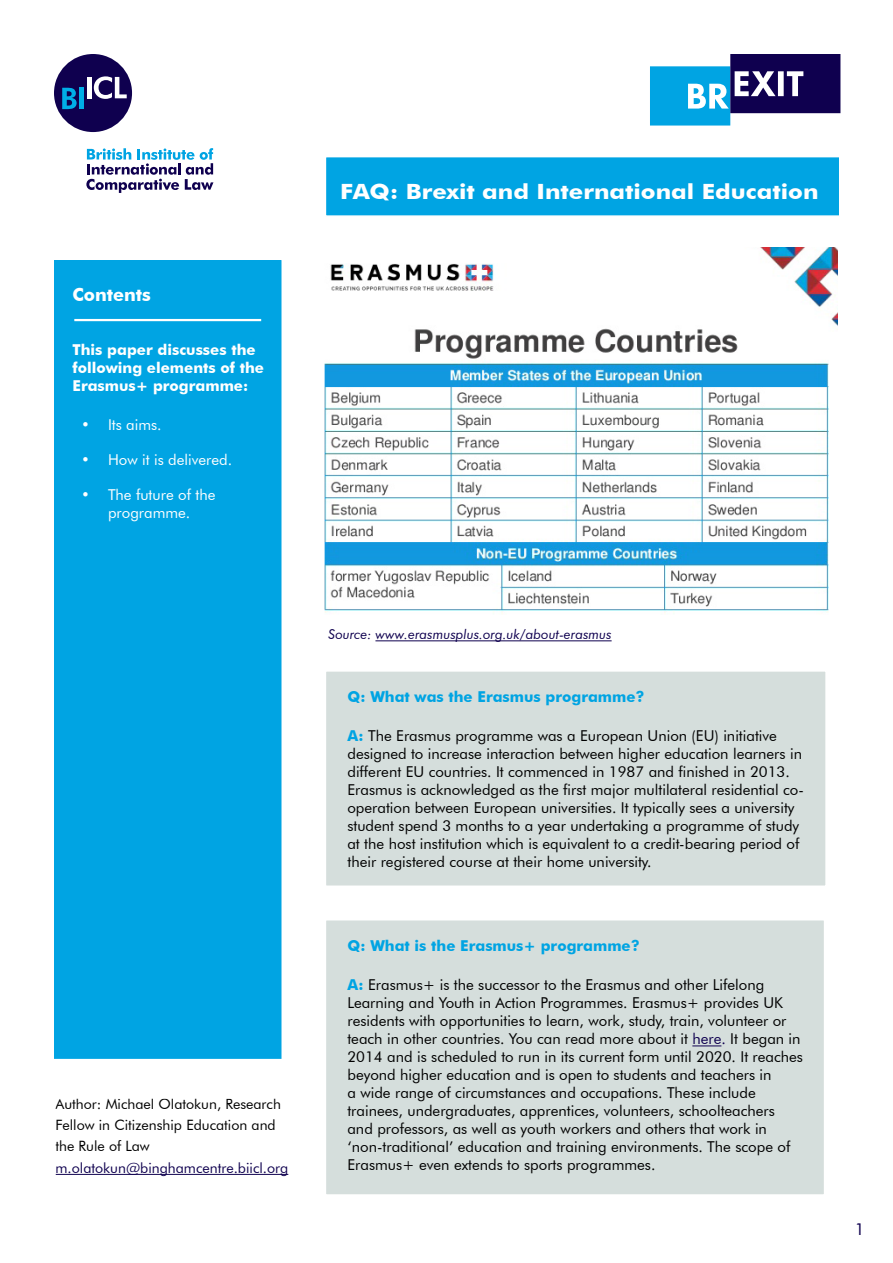
<style>
.page{position:relative;width:893px;height:1263px;background:#fff}
.page>*{position:absolute;margin:0;border:0;box-sizing:border-box;transform-origin:0 0}
.t1{font:700 21px "Futura BT";color:#fff;scale:1.13 1}
.t2{font:700 18px "Futura BT";color:#fff}
.t3{font:16.5px "Futura BT";color:#0f004f}
.t4{font:15px/18px "Futura BT";color:#000}
.t5{font:700 15px/18px "Futura BT";color:#fff}
.t6{font:700 15px "Futura BT";color:#00a4e3}
.t7{font:15px/18px "Futura BT";color:#fff;text-align:center}
.t8{font:14.25px/21px "Futura BT";color:#000}
.t9{font:14.25px "Futura BT";color:#0f004f}
.t10{font:italic 13.5px "Futura BT";color:#0f004f}
.s1{font-weight:700;color:#00a4e3}
.s2{color:#0f004f}
</style>
<div class="page">
<svg style="left:86px;top:148px;width:127px;height:45px"></svg>
<div style="left:54px;top:54px;width:78px;height:78px;background:#0f004f;border-radius:50%"></div>
<svg style="left:62px;top:88px;width:15px;height:21px"></svg>
<hr style="left:79px;top:88px;width:4px;height:21px;background:#00aee7">
<hr style="left:87px;top:77px;width:4px;height:21px;background:#fff">
<svg style="left:94px;top:76px;width:33px;height:23px"></svg>
<svg style="left:650px;top:54px;width:190px;height:72px"></svg>
<div style="left:325px;top:156px;width:515px;height:61px;background:#00a4e3;border:2px solid #fff"></div>
<hr style="left:56px;top:1174px;width:232px;height:1px;background:#0f004f">
<div style="left:55px;top:261px;width:226px;height:797px;background:#00a4e3"></div>
<div style="left:54px;top:260px;width:227px;height:799px;border:2px solid #00a4e3"></div>
<hr style="left:74px;top:319px;width:187px;height:2px;background:#fff">
<div style="left:325px;top:671px;width:501px;height:215px;background:#d5dedc"></div>
<div style="left:325px;top:670px;width:502px;height:217px;border:2px solid #fff"></div>
<div style="left:325px;top:920px;width:500px;height:275px;background:#d5dedc"></div>
<svg style="left:692px;top:1045px;width:29px;height:1px"></svg>
<div style="left:325px;top:919px;width:500px;height:277px;border:2px solid #fff"></div>
<img style="left:325px;top:247px;width:513px;height:367px">
<hr style="left:375px;top:640px;width:237px;height:1px;background:#0f004f">
<p class="t2" style="left:73px;top:284px;width:80px">Contents</p>
<p class="t5" style="left:73px;top:341px;width:193px">This paper discusses the following elements of the<br>Erasmus+ programme:</p>
<p class="t7" style="left:81px;top:416px;width:82px">• Its aims.</p>
<p class="t7" style="left:81px;top:451px;width:153px">• How it is delivered.</p>
<p class="t7" style="left:81px;top:486px;width:136px">• The future of the programme.</p>
<h1 class="t1" style="left:340px;top:178px;width:425px">FAQ: Brexit and International Education</h1>
<p class="t8" style="left:56px;top:1094px;width:227px">Author: Michael Olatokun, Research<br>Fellow in Citizenship Education and the Rule of Law</p>
<p class="t9" style="left:56px;top:1159px;width:234px">m.olatokun@binghamcentre.biicl.org</p>
<p class="t10" style="left:329px;top:626px;width:285px">Source: www.erasmusplus.org.uk/about-erasmus</p>
<p class="t6" style="left:347px;top:688px;width:299px">Q: What was the Erasmus programme?</p>
<p class="t4" style="left:347px;top:727px;width:458px"><span class="s1">A:</span> The Erasmus programme was a European Union (EU) initiative designed to increase interaction between higher education learners in different EU countries. It commenced in 1987 and finished in 2013.<br>Erasmus is acknowledged as the first major multilateral residential co&shy;operation between European universities. It typically sees a university student spend 3 months to a year undertaking a programme of study at the host institution which is equivalent to a credit-bearing period of their registered course at their home university.</p>
<p class="t6" style="left:347px;top:936px;width:294px">Q: What is the Erasmus+ programme?</p>
<p class="t4" style="left:347px;top:976px;width:457px"><span class="s1">A:</span> Erasmus+ is the successor to the Erasmus and other Lifelong Learning and Youth in Action Programmes. Erasmus+ provides UK residents with opportunities to learn, work, study, train, volunteer or teach in other countries. You can read more about it <span class="s2">here.</span> It began in 2014 and is scheduled to run in its current form until 2020. It reaches beyond higher education and is open to students and teachers in<br>a wide range of circumstances and occupations. These include trainees, undergraduates, apprentices, volunteers, schoolteachers and professors, as well as youth workers and others that work in ‘non-traditional’ education and training environments. The scope of Erasmus+ even extends to sports programmes.</p>
<p class="t3" style="left:855px;top:1219px;width:11px">1</p>
</div>
